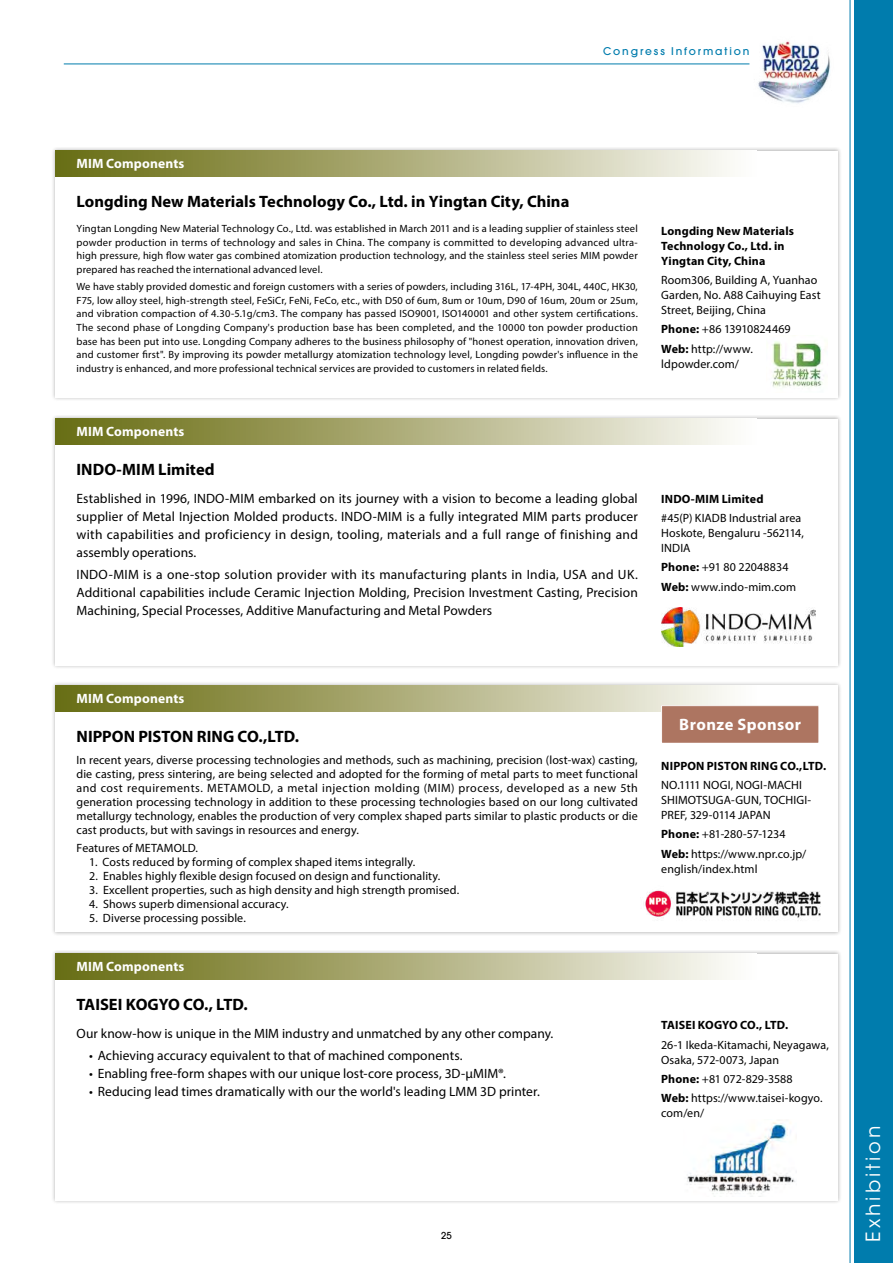
<style>
.page{position:relative;width:893px;height:1263px;background:#fff}
.page>*{position:absolute;margin:0;border:0;box-sizing:border-box;transform-origin:0 0}
.t1{font:19.5px "ITC Avant Garde Std";letter-spacing:.15em;color:#fff}
.t2{font:700 16.5px "Myriad Pro";color:#000}
.t3{font:700 16.5px "Myriad Pro";letter-spacing:.025em;color:#fff}
.t4{font:13.5px/18px "Myriad Pro";letter-spacing:.005em;color:#000;text-align:justify}
.t5{font:700 13.5px "Myriad Pro";letter-spacing:.01em;color:#fff}
.t6{font:12px/15px "Myriad Pro";letter-spacing:.005em;color:#000}
.t7{font:700 12px/15px "Myriad Pro";letter-spacing:.015em;color:#000}
.t8{font:500 10.65px "ITC Avant Garde Pro";letter-spacing:.175em;color:#007cad}
.t9{font:10.5px/13.5px "Myriad Pro";letter-spacing:.01em;color:#000;text-align:justify}
.t10{font:500 9.6px "ITC Avant Garde Pro";color:#000}
.s1{font-weight:700}
</style>
<div class="page">
<img style="left:758px;top:41px;width:72px;height:63px">
<hr style="left:64px;top:63px;width:685px;height:1px;background:#007cad">
<div style="left:855px;top:0;width:38px;height:1263px;background:#007cad"></div>
<hr style="left:850px;top:0;width:1px;height:1263px;background:#007cad">
<div style="left:51px;top:682px;width:791px;height:254px;background:#000;opacity:.3"></div>
<div style="left:55px;top:686px;width:783px;height:246px;background:#fff"></div>
<div style="left:51px;top:147px;width:791px;height:254px;background:#000;opacity:.3"></div>
<div style="left:55px;top:151px;width:783px;height:246px;background:#fff"></div>
<div style="left:55px;top:151px;width:702px;height:25px;background:linear-gradient(to right,#65680b,#fcfaf6)"></div>
<img style="left:772px;top:341px;width:51px;height:47px">
<div style="left:51px;top:415px;width:791px;height:254px;background:#000;opacity:.3"></div>
<div style="left:55px;top:419px;width:783px;height:246px;background:#fff"></div>
<div style="left:55px;top:419px;width:702px;height:25px;background:linear-gradient(to right,#65680b,#fcfaf6)"></div>
<img style="left:662px;top:607px;width:154px;height:39px">
<div style="left:51px;top:950px;width:791px;height:254px;background:#000;opacity:.3"></div>
<div style="left:55px;top:954px;width:783px;height:246px;background:#fff"></div>
<div style="left:55px;top:954px;width:702px;height:25px;background:linear-gradient(to right,#65680b,#fcfaf6)"></div>
<img style="left:687px;top:1120px;width:108px;height:77px">
<div style="left:55px;top:686px;width:702px;height:25px;background:linear-gradient(to right,#65680b,#fcfaf6)"></div>
<img style="left:645px;top:890px;width:176px;height:30px">
<svg style="left:661px;top:705px;width:158px;height:38px;background:#b07a67"></svg>
<p class="t8" style="left:603px;top:44px;width:148px">Congress Information</p>
<p class="t5" style="left:77px;top:155px;width:109px">MIM Components</p>
<h2 class="t2" style="left:77px;top:191px;width:494px">Longding New Materials Technology Co., Ltd. in Yingtan City, China</h2>
<p class="t9" style="left:77px;top:222px;width:563px">Yingtan Longding New Material Technology Co., Ltd. was established in March 2011 and is a leading supplier of stainless steel powder production in terms of technology and sales in China. The company is committed to developing advanced ultra&shy;high pressure, high flow water gas combined atomization production technology, and the stainless steel series MIM powder prepared has reached the international advanced level.</p>
<p class="t9" style="left:77px;top:280px;width:563px">We have stably provided domestic and foreign customers with a series of powders, including 316L, 17-4PH, 304L, 440C, HK30, F75, low alloy steel, high-strength steel, FeSiCr, FeNi, FeCo, etc., with D50 of 6um, 8um or 10um, D90 of 16um, 20um or 25um, and vibration compaction of 4.30-5.1g/cm3. The company has passed ISO9001, ISO140001 and other system certifications.<br>The second phase of Longding Company's production base has been completed, and the 10000 ton powder production base has been put into use. Longding Company adheres to the business philosophy of "honest operation, innovation driven, and customer first". By improving its powder metallurgy atomization technology level, Longding powder's influence in the industry is enhanced, and more professional technical services are provided to customers in related fields.</p>
<p class="t5" style="left:77px;top:423px;width:109px">MIM Components</p>
<h2 class="t2" style="left:77px;top:459px;width:140px">INDO-MIM Limited</h2>
<p class="t4" style="left:77px;top:489px;width:563px">Established in 1996, INDO-MIM embarked on its journey with a vision to become a leading global supplier of Metal Injection Molded products. INDO-MIM is a fully integrated MIM parts producer with capabilities and proficiency in design, tooling, materials and a full range of finishing and assembly operations.</p>
<p class="t4" style="left:77px;top:565px;width:563px">INDO-MIM is a one-stop solution provider with its manufacturing plants in India, USA and UK.<br>Additional capabilities include Ceramic Injection Molding, Precision Investment Casting, Precision Machining, Special Processes, Additive Manufacturing and Metal Powders</p>
<p class="t7" style="left:661px;top:223px;width:134px">Longding New Materials<br>Technology Co., Ltd. in<br>Yingtan City, China</p>
<p class="t6" style="left:661px;top:272px;width:161px">Room306, Building A, Yuanhao<br>Garden, No. A88 Caihuying East<br>Street, Beijing, China</p>
<p class="t6" style="left:661px;top:319px;width:131px;line-height:19.2px"><span class="s1">Phone:</span> +86 13910824469<br><span class="s1">Web:</span> http://www.</p>
<p class="t6" style="left:661px;top:356px;width:79px">ldpowder.com/</p>
<p class="t7" style="left:661px;top:491px;width:104px">INDO-MIM Limited</p>
<p class="t6" style="left:661px;top:510px;width:144px">#45(P) KIADB Industrial area<br>Hoskote, Bengaluru -562114,<br>INDIA</p>
<p class="t6" style="left:661px;top:558px;width:136px;line-height:19.2px"><span class="s1">Phone:</span> +91 80 22048834<br><span class="s1">Web:</span> www.indo-mim.com</p>
<p class="t5" style="left:77px;top:690px;width:109px">MIM Components</p>
<h2 class="t2" style="left:77px;top:726px;width:224px">NIPPON PISTON RING CO.,LTD.</h2>
<p class="t6" style="left:77px;top:753px;width:563px;line-height:14px;text-align:justify">In recent years, diverse processing technologies and methods, such as machining, precision (lost-wax) casting, die casting, press sintering, are being selected and adopted for the forming of metal parts to meet functional and cost requirements. METAMOLD, a metal injection molding (MIM) process, developed as a new 5th generation processing technology in addition to these processing technologies based on our long cultivated metallurgy technology, enables the production of very complex shaped parts similar to plastic products or die cast products, but with savings in resources and energy.</p>
<p class="t6" style="left:77px;top:840px;width:123px">Features of METAMOLD.</p>
<p class="t6" style="left:89px;top:854px;width:327px">1. Costs reduced by forming of complex shaped items integrally.</p>
<p class="t6" style="left:89px;top:868px;width:353px">2. Enables highly flexible design focused on design and functionality.</p>
<p class="t6" style="left:89px;top:882px;width:371px">3. Excellent properties, such as high density and high strength promised.</p>
<p class="t6" style="left:89px;top:896px;width:201px">4. Shows superb dimensional accuracy.</p>
<p class="t6" style="left:89px;top:910px;width:158px">5. Diverse processing possible.</p>
<p class="t5" style="left:77px;top:958px;width:109px">MIM Components</p>
<h2 class="t2" style="left:77px;top:994px;width:173px">TAISEI KOGYO CO., LTD.</h2>
<p class="t4" style="left:77px;top:1024px;width:478px">Our know-how is unique in the MIM industry and unmatched by any other company.</p>
<p class="t4" style="left:89px;top:1046px;width:375px">• Achieving accuracy equivalent to that of machined components.</p>
<p class="t4" style="left:89px;top:1064px;width:418px">• Enabling free-form shapes with our unique lost-core process, 3D-μMIM®.</p>
<p class="t4" style="left:89px;top:1082px;width:452px">• Reducing lead times dramatically with our the world's leading LMM 3D printer.</p>
<h2 class="t3" style="left:679px;top:714px;width:123px">Bronze Sponsor</h2>
<p class="t7" style="left:661px;top:758px;width:166px">NIPPON PISTON RING CO.,LTD.</p>
<p class="t6" style="left:661px;top:777px;width:152px">NO.1111 NOGI, NOGI-MACHI<br>SHIMOTSUGA-GUN, TOCHIGI-<br>PREF, 329-0114 JAPAN</p>
<p class="t6" style="left:661px;top:824px;width:146px;line-height:19.2px"><span class="s1">Phone:</span> +81-280-57-1234<br><span class="s1">Web:</span> https://www.npr.co.jp/</p>
<p class="t6" style="left:661px;top:861px;width:98px">english/index.html</p>
<p class="t7" style="left:661px;top:1017px;width:128px">TAISEI KOGYO CO., LTD.</p>
<p class="t6" style="left:661px;top:1037px;width:169px">26-1 Ikeda-Kitamachi, Neyagawa,<br>Osaka, 572-0073, Japan</p>
<p class="t6" style="left:661px;top:1069px;width:163px;line-height:19.2px"><span class="s1">Phone:</span> +81 072-829-3588<br><span class="s1">Web:</span> https://www.taisei-kogyo.</p>
<p class="t6" style="left:661px;top:1105px;width:45px">com/en/</p>
<p class="t10" style="left:441px;top:1229px;width:12px">25</p>
<h1 class="t1" style="left:861px;top:1242px;width:117px;rotate:-90deg">Exhibition</h1>
</div>
